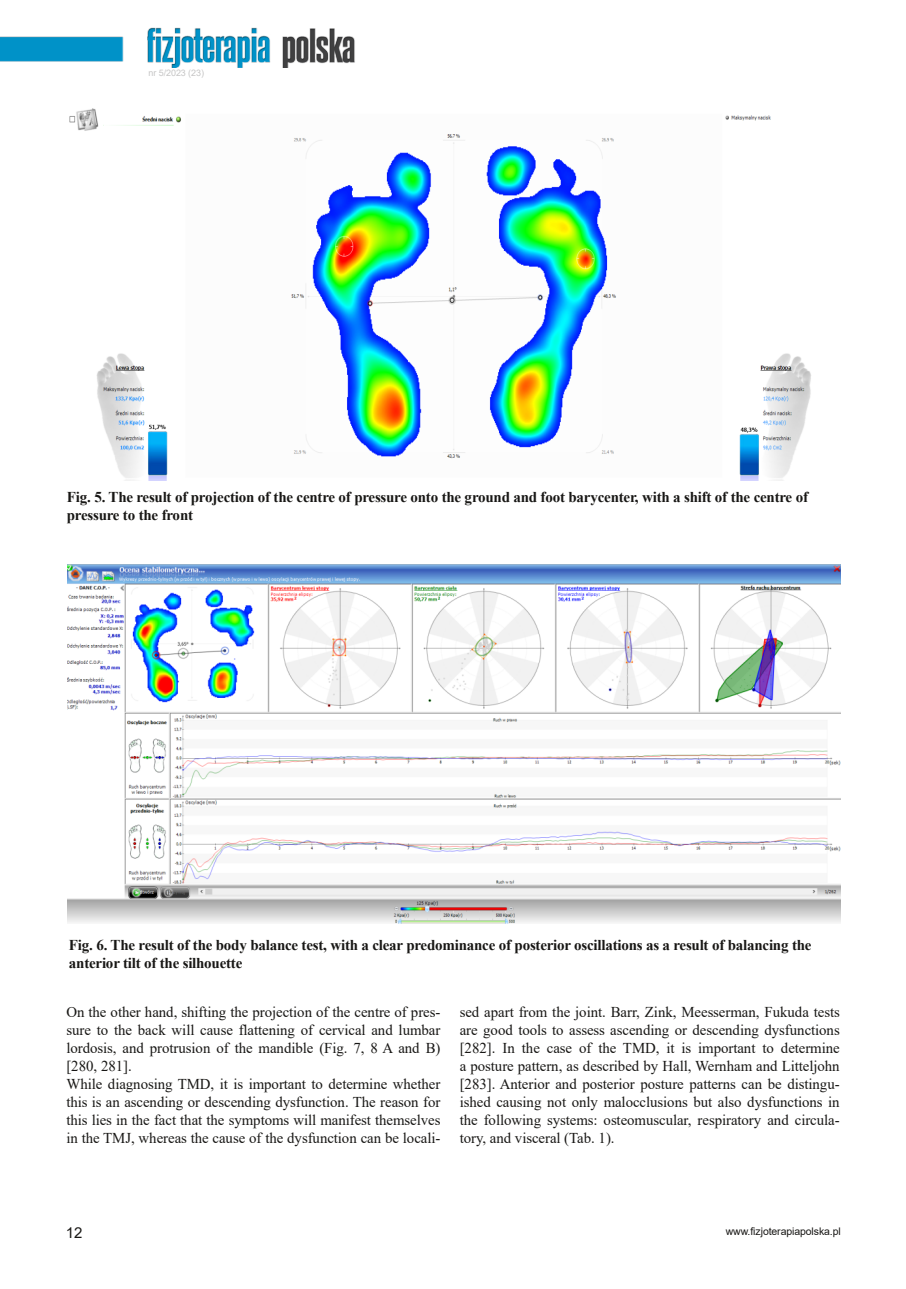
<style>
.page{position:relative;width:906px;height:1289px;background:#fff}
.page>*{position:absolute;margin:0;border:0;box-sizing:border-box;transform-origin:0 0}
.t1{font:15px/18px "Times New Roman";letter-spacing:-.005em;color:#181715}
.t2{font:700 15px/18px "Times New Roman";letter-spacing:-.015em;color:#181715}
.t3{font:15px "Arial";color:#181715}
.t4{font:10.5px "Arial";letter-spacing:-.01em;color:#181715}
.t5{font:9px "Arial";letter-spacing:-.005em;color:rgb(111 110 110/.4)}
</style>
<div class="page">
<img style="left:0;top:28px;width:355px;height:40px">
<img style="left:69px;top:108px;width:742px;height:372px">
<img style="left:68px;top:564px;width:772px;height:359px">
<p class="t5" style="left:149px;top:68px;width:57px">nr 5/2023 (23)</p>
<p class="t2" style="left:67px;top:488px;width:742px">Fig. 5. The result of projection of the centre of pressure onto the ground and foot barycenter, with a shift of the centre of pressure to the front</p>
<p class="t2" style="left:69px;top:935px;width:744px">Fig. 6. The result of the body balance test, with a clear predominance of posterior oscillations as a result of balancing the anterior tilt of the silhouette</p>
<p class="t1" style="left:66px;top:1003px;width:376px">On the other hand, shifting the projection of the centre of pres‐ sure to the back will cause flattening of cervical and lumbar lordosis, and protrusion of the mandible (Fig. 7, 8 A and B) [280, 281].<br>While diagnosing TMD, it is important to determine whether this is an ascending or descending dysfunction. The reason for this lies in the fact that the symptoms will manifest themselves in the TMJ, whereas the cause of the dysfunction can be locali‐</p>
<p class="t1" style="left:460px;top:1003px;width:382px;text-align:justify">sed apart from the joint. Barr, Zink, Meesserman, Fukuda tests are good tools to assess ascending or descending dysfunctions [282]. In the case of the TMD, it is important to determine a posture pattern, as described by Hall, Wernham and Litteljohn [283]. Anterior and posterior posture patterns can be distingu‐ ished causing not only malocclusions but also dysfunctions in the following systems: osteomuscular, respiratory and circula‐ tory, and visceral (Tab. 1).</p>
<p class="t3" style="left:66px;top:1224px;width:18px">12</p>
<p class="t4" style="left:725px;top:1225px;width:117px">www.fizjoterapiapolska.pl</p>
</div>
